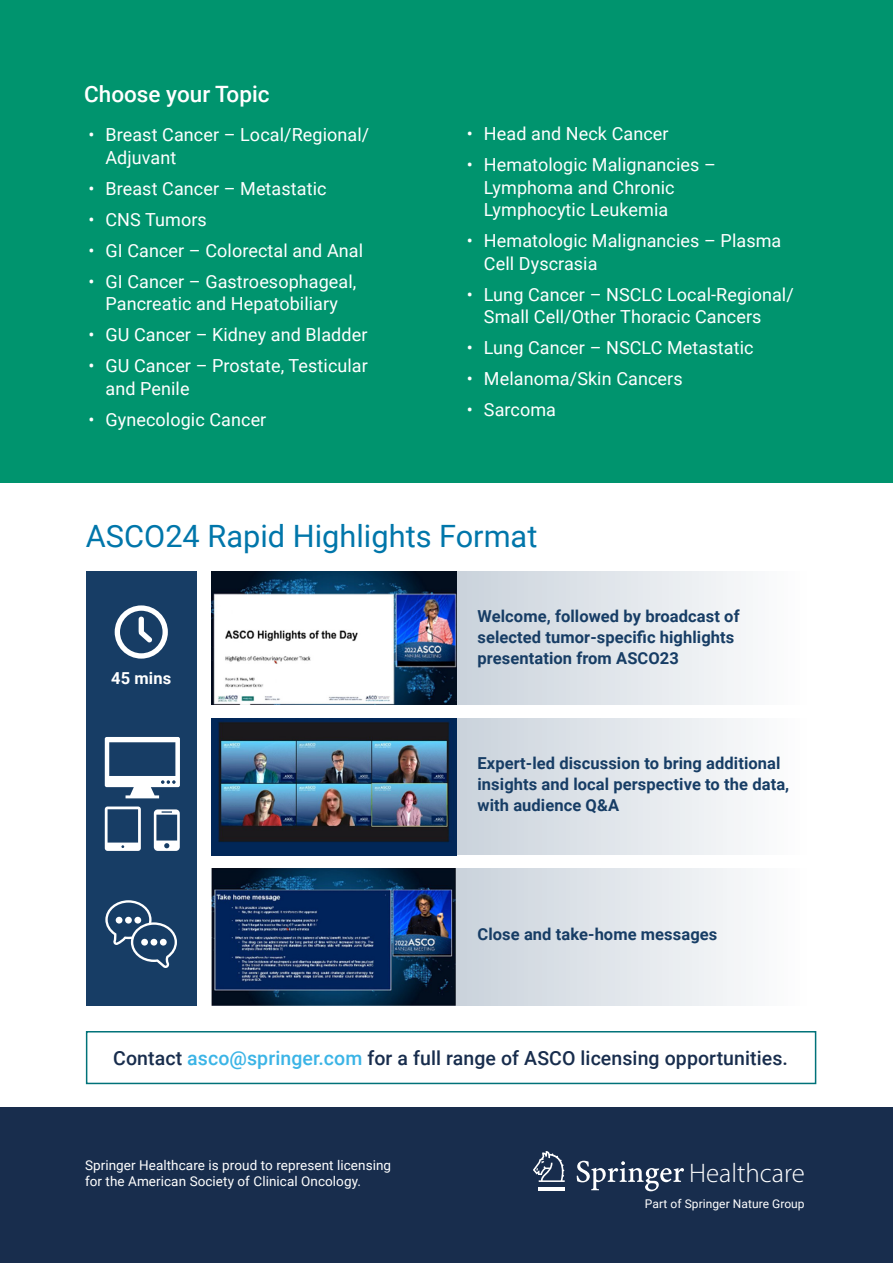
<style>
.page{position:relative;width:893px;height:1263px;background:#fff}
.page>*{position:absolute;margin:0;border:0;box-sizing:border-box;transform-origin:0 0}
.t1{font:30.75px "Roboto";color:#0076aa}
.t2{font:300 27px "Myriad Pro";color:#fff}
.t3{font:500 22.5px "Roboto";color:#fff}
.t4{font:500 19.5px "Roboto";letter-spacing:.005em;color:#182d4d}
.t5{font:18px/22.5px "Roboto";letter-spacing:.005em;color:#fff}
.t6{font:700 16.5px/21px "Roboto";letter-spacing:.005em;color:#173d65}
.t7{font:700 16.5px "Roboto";letter-spacing:.005em;color:#fff}
.t8{font:13.5px/16.5px "Roboto";letter-spacing:.005em;color:#fff}
.t9{font:12px "Roboto";letter-spacing:.005em;color:#fff}
.s1{color:#3bb4e6}
</style>
<div class="page">
<div style="left:0;top:1108px;width:893px;height:155px;background:#182d4d"></div>
<svg style="left:533px;top:1151px;width:32px;height:31px"></svg>
<hr style="left:539px;top:1187px;width:26px;height:3px;background:#fff">
<svg style="left:577px;top:1161px;width:107px;height:30px"></svg>
<div style="left:0;top:0;width:893px;height:483px;background:#00946e"></div>
<svg style="left:212px;top:572px;width:534px;height:133px;background:#dee3e8"></svg>
<svg style="left:457px;top:718px;width:289px;height:137px;background:#dfe4e9"></svg>
<svg style="left:212px;top:869px;width:534px;height:137px;background:#dee3e8"></svg>
<img style="left:212px;top:572px;width:245px;height:132px">
<img style="left:212px;top:718px;width:245px;height:137px">
<img style="left:212px;top:869px;width:244px;height:136px">
<div style="left:86px;top:572px;width:111px;height:434px;background:#173d65"></div>
<svg style="left:105px;top:737px;width:75px;height:61px"></svg>
<svg style="left:105px;top:806px;width:36px;height:45px"></svg>
<svg style="left:154px;top:809px;width:26px;height:42px"></svg>
<svg style="left:115px;top:605px;width:53px;height:54px"></svg>
<div style="left:86px;top:1031px;width:730px;height:53px;border:2px solid #007279"></div>
<svg style="left:105px;top:900px;width:72px;height:68px"></svg>
<div style="left:160px;top:939px;width:7px;height:6px;background:#fff;border-radius:50%"></div>
<p class="t3" style="left:84px;top:78px;width:187px">Choose your Topic</p>
<p class="t5" style="left:105px;top:123px;width:265px;text-indent:-17px">• Breast Cancer – Local/Regional/<br>Adjuvant</p>
<p class="t5" style="left:88px;top:177px;width:240px">• Breast Cancer – Metastatic</p>
<p class="t5" style="left:88px;top:208px;width:120px">• CNS Tumors</p>
<p class="t5" style="left:88px;top:239px;width:276px">• GI Cancer – Colorectal and Anal</p>
<p class="t5" style="left:88px;top:270px;width:269px;text-align:center">• GI Cancer – Gastroesophageal,<br>Pancreatic and Hepatobiliary</p>
<p class="t5" style="left:88px;top:323px;width:280px">• GU Cancer – Kidney and Bladder</p>
<p class="t5" style="left:105px;top:354px;width:264px;text-indent:-17px">• GU Cancer – Prostate, Testicular and Penile</p>
<p class="t5" style="left:88px;top:408px;width:179px">• Gynecologic Cancer</p>
<p class="t5" style="left:467px;top:122px;width:203px">• Head and Neck Cancer</p>
<p class="t5" style="left:484px;top:153px;width:234px;text-indent:-17px">• Hematologic Malignancies –<br>Lymphoma and Chronic<br>Lymphocytic Leukemia</p>
<p class="t5" style="left:484px;top:229px;width:299px;text-indent:-17px">• Hematologic Malignancies – Plasma<br>Cell Dyscrasia</p>
<p class="t5" style="left:484px;top:283px;width:311px;text-indent:-17px">• Lung Cancer – NSCLC Local-Regional/<br>Small Cell/Other Thoracic Cancers</p>
<p class="t5" style="left:467px;top:336px;width:288px">• Lung Cancer – NSCLC Metastatic</p>
<p class="t5" style="left:467px;top:367px;width:217px">• Melanoma/Skin Cancers</p>
<p class="t5" style="left:467px;top:398px;width:91px">• Sarcoma</p>
<h1 class="t1" style="left:86px;top:515px;width:453px">ASCO24 Rapid Highlights Format</h1>
<p class="t7" style="left:111px;top:666px;width:61px">45 mins</p>
<p class="t6" style="left:477px;top:604px;width:264px">Welcome, followed by broadcast of selected tumor-specific highlights presentation from ASCO23</p>
<p class="t6" style="left:477px;top:752px;width:313px">Expert-led discussion to bring additional insights and local perspective to the data, with audience Q&amp;A</p>
<p class="t6" style="left:477px;top:923px;width:241px">Close and take-home messages</p>
<p class="t4" style="left:113px;top:1044px;width:676px">Contact <span class="s1">asco@springer.com</span> for a full range of ASCO licensing opportunities.</p>
<p class="t8" style="left:85px;top:1156px;width:308px">Springer Healthcare is proud to represent licensing for the American Society of Clinical Oncology.</p>
<h2 class="t2" style="left:689px;top:1158px;width:117px">Healthcare</h2>
<p class="t9" style="left:645px;top:1195px;width:161px">Part of Springer Nature Group</p>
</div>
